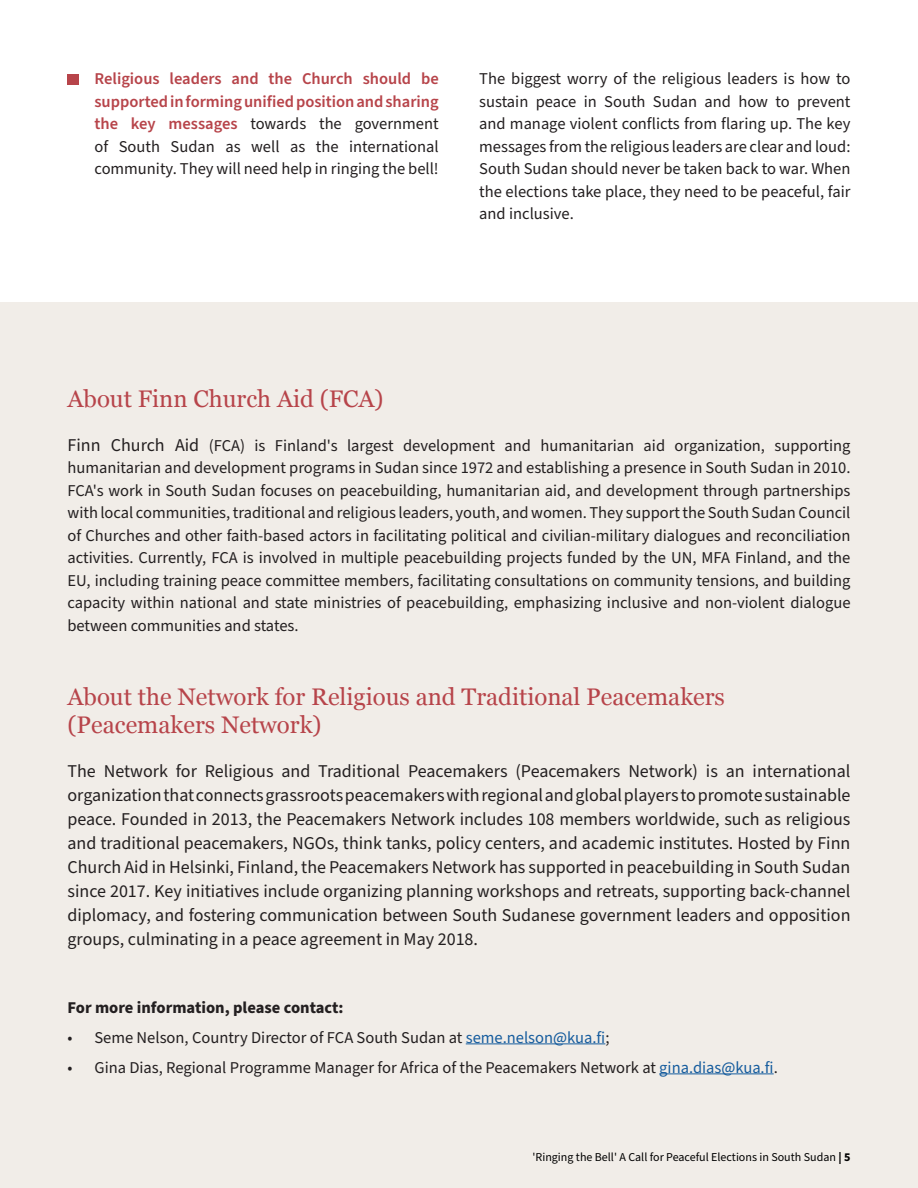
<style>
.page{position:relative;width:918px;height:1188px;background:#fff}
.page>*{position:absolute;margin:0;border:0;box-sizing:border-box;transform-origin:0 0}
.t1{font:24px/28.8px "Georgia";color:#b7444a}
.t2{font:18px/24px "Source Sans Pro";color:#231f20;text-align:justify}
.t3{font:16.5px/22.5px "Source Sans Pro";color:#231f20;text-align:justify}
.t4{font:700 16.5px "Source Sans Pro";color:#231f20}
.t5{font:12px "Source Sans Pro";color:#000}
.s1{font-weight:600;color:#b7444a}
.s2{font-size:18px}
.s3{color:#175d9e}
.s4{font-weight:700}
</style>
<div class="page">
<div style="left:68px;top:74px;width:11px;height:11px;background:#b7444a"></div>
<div style="left:0;top:302px;width:918px;height:886px;background:#f1ede8"></div>
<hr style="left:466px;top:1043px;width:139px;height:1px;background:#175d9e">
<hr style="left:659px;top:1073px;width:115px;height:1px;background:#175d9e">
<p class="t3" style="left:94px;top:68px;width:346px"><span class="s1">Religious leaders and the Church should be supported in forming unified position and sharing the key messages</span> towards the government of South Sudan as well as the international community. They will need help in ringing the bell!</p>
<p class="t3" style="left:479px;top:68px;width:373px">The biggest worry of the religious leaders is how to sustain peace in South Sudan and how to prevent and manage violent conflicts from flaring up. The key messages from the religious leaders are clear and loud:<br>South Sudan should never be taken back to war. When the elections take place, they need to be peaceful, fair and inclusive.</p>
<p class="t1" style="left:68px;top:383px;width:318px">About Finn Church Aid (FCA)</p>
<p class="t3" style="left:68px;top:435px;width:785px"><span class="s2">Finn Church Aid</span> (FCA) is Finland's largest development and humanitarian aid organization, supporting humanitarian and development programs in Sudan since 1972 and establishing a presence in South Sudan in 2010.<br>FCA's work in South Sudan focuses on peacebuilding, humanitarian aid, and development through partnerships with local communities, traditional and religious leaders, youth, and women. They support the South Sudan Council of Churches and other faith-based actors in facilitating political and civilian-military dialogues and reconciliation activities. Currently, FCA is involved in multiple peacebuilding projects funded by the UN, MFA Finland, and the EU, including training peace committee members, facilitating consultations on community tensions, and building capacity within national and state ministries of peacebuilding, emphasizing inclusive and non-violent dialogue between communities and states.</p>
<p class="t1" style="left:68px;top:681px;width:659px">About the Network for Religious and Traditional Peacemakers (Peacemakers Network)</p>
<p class="t2" style="left:68px;top:760px;width:785px">The Network for Religious and Traditional Peacemakers (Peacemakers Network) is an international organization that connects grassroots peacemakers with regional and global players to promote sustainable peace. Founded in 2013, the Peacemakers Network includes 108 members worldwide, such as religious and traditional peacemakers, NGOs, think tanks, policy centers, and academic institutes. Hosted by Finn Church Aid in Helsinki, Finland, the Peacemakers Network has supported in peacebuilding in South Sudan since 2017. Key initiatives include organizing planning workshops and retreats, supporting back-channel diplomacy, and fostering communication between South Sudanese government leaders and opposition groups, culminating in a peace agreement in May 2018.</p>
<p class="t4" style="left:68px;top:996px;width:278px">For more information, please contact:</p>
<p class="t3" style="left:68px;top:1026px;width:543px">• Seme Nelson, Country Director of FCA South Sudan at <span class="s3">seme.nelson@kua.fi</span>;</p>
<p class="t3" style="left:68px;top:1056px;width:712px">• Gina Dias, Regional Programme Manager for Africa of the Peacemakers Network at <span class="s3">gina.dias@kua.fi</span>.</p>
<p class="t5" style="left:533px;top:1149px;width:319px">'Ringing the Bell' A Call for Peaceful Elections in South Sudan <span class="s4">| 5</span></p>
</div>
